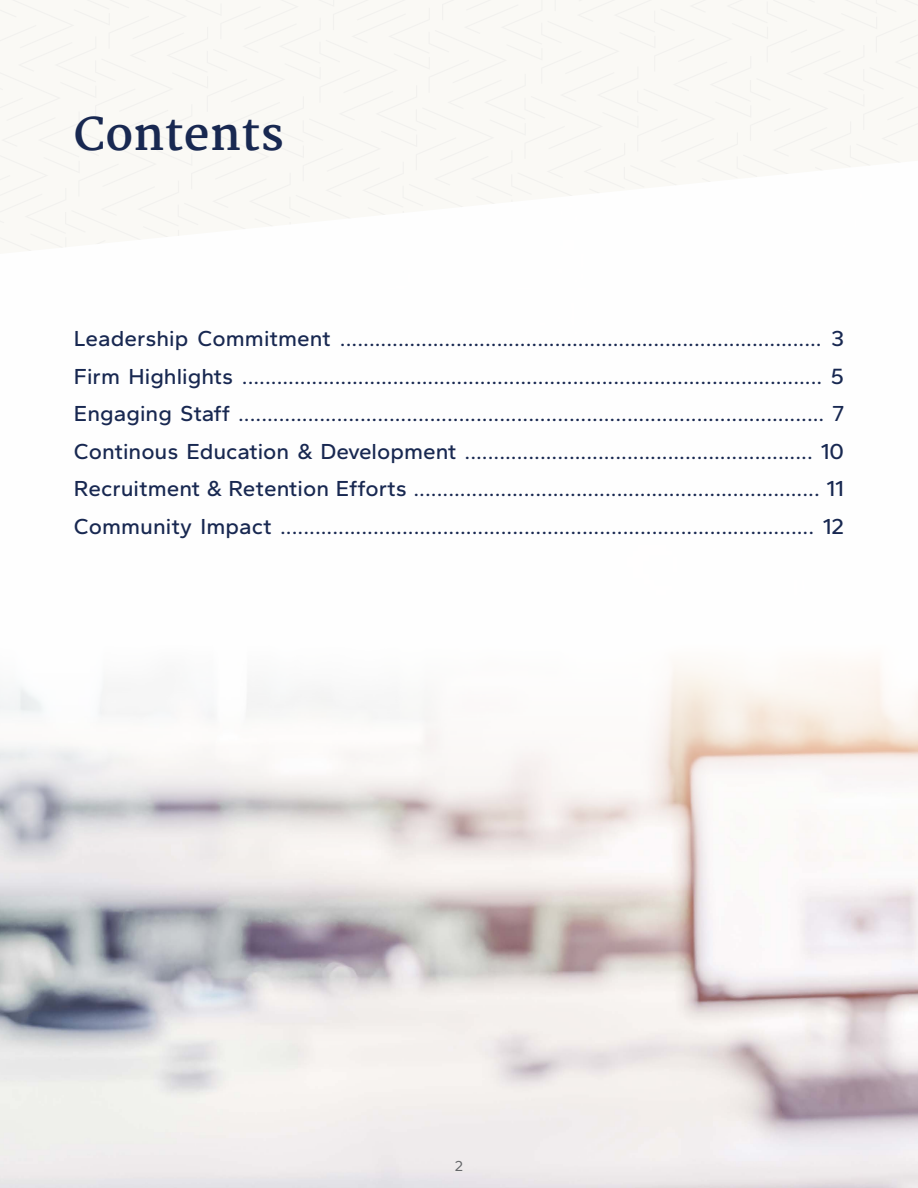
<style>
.page{position:relative;width:918px;height:1188px;background:#fff}
.page>*{position:absolute;margin:0;border:0;box-sizing:border-box;transform-origin:0 0}
.t1{font:700 45px "Martel";color:#182851}
.t2{font:500 22.5px/37.5px "Gantari";color:#182851;text-align:justify}
.t3{font:15px "Gantari";color:#65676a}
</style>
<div class="page">
<img style="left:0;top:662px;width:918px;height:526px">
<svg style="left:0;top:0;width:918px;height:251px;fill:#faf9f5"></svg>
<h1 class="t1" style="left:74px;top:108px;width:211px">Contents</h1>
<p class="t2" style="left:74px;top:320px;width:772px">Leadership Commitment ................................................................................... 3<br>Firm Highlights .................................................................................................... 5<br>Engaging Staff ..................................................................................................... 7<br>Continous Education &amp; Development ............................................................ 10<br>Recruitment &amp; Retention Efforts ...................................................................... 11<br>Community Impact ............................................................................................ 12</p>
<p class="t3" style="left:455px;top:1156px;width:10px">2</p>
</div>
